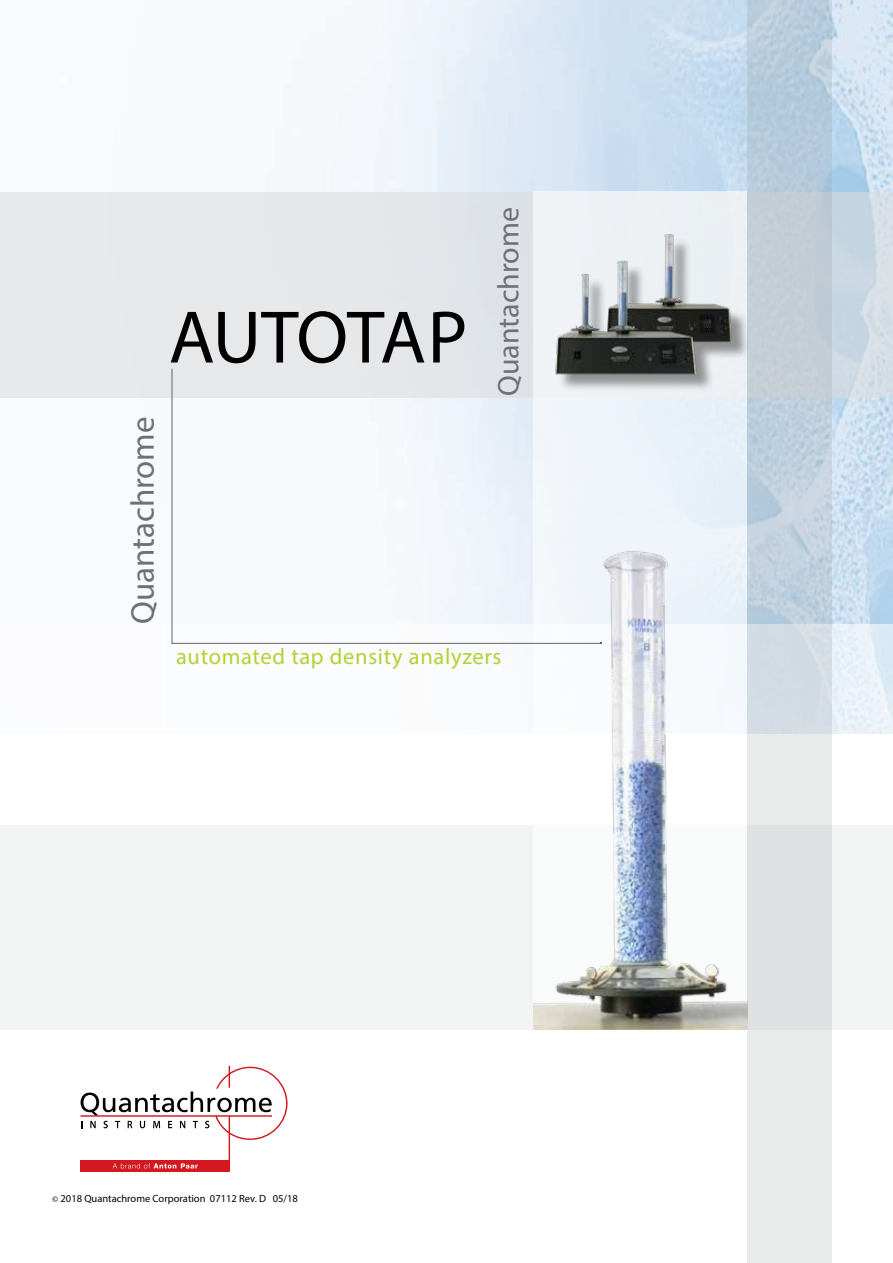
<style>
.page{position:relative;width:893px;height:1263px;background:#fff}
.page>*{position:absolute;margin:0;border:0;box-sizing:border-box;transform-origin:0 0}
.t1{font:75px "Myriad Pro";letter-spacing:-.02em;color:#000}
.t2{font:33px "Myriad Pro";color:#6f7073}
.t3{font:30px "Myriad Pro";color:#6f7073}
.t4{font:22.5px "Myriad Pro";letter-spacing:.03em;color:#b3d235}
.t5{font:10.5px "Myriad Pro";color:#000}
.s1{font-family:"Minion Pro";font-size:9px}
</style>
<div class="page">
<img style="left:0;top:0;width:893px;height:624px">
<svg style="left:0;top:192px;width:893px;height:205px;background:#e2e5e9"></svg>
<div style="left:0;top:825px;width:893px;height:205px;background:#f2f3f3"></div>
<div style="left:533px;top:192px;width:214px;height:838px;background:#ecf2f8"></div>
<svg style="left:747px;top:0;width:84px;height:1263px;background:#d0d8e0"></svg>
<div style="left:80px;top:1160px;width:149px;height:12px;background:#d31820"></div>
<svg style="left:81px;top:1066px;width:207px;height:106px"></svg>
<div style="left:558px;top:238px;width:192px;height:154px;background:#000;opacity:.4"></div>
<img style="left:549px;top:220px;width:187px;height:161px">
<svg style="left:172px;top:368px;width:429px;height:276px"></svg>
<img style="left:533px;top:543px;width:214px;height:486px">
<h2 class="t2" style="left:122px;top:624px;width:209px;rotate:-90deg">Quantachrome</h2>
<h1 class="t1" style="left:169px;top:291px;width:300px">AUTOTAP</h1>
<h3 class="t3" style="left:490px;top:396px;width:190px;rotate:-90deg">Quantachrome</h3>
<h3 class="t4" style="left:176px;top:643px;width:327px">automated tap density analyzers</h3>
<p class="t5" style="left:52px;top:1192px;width:247px"><span class="s1">©</span> 2018 Quantachrome Corporation 07112 Rev. D 05/18</p>
</div>
